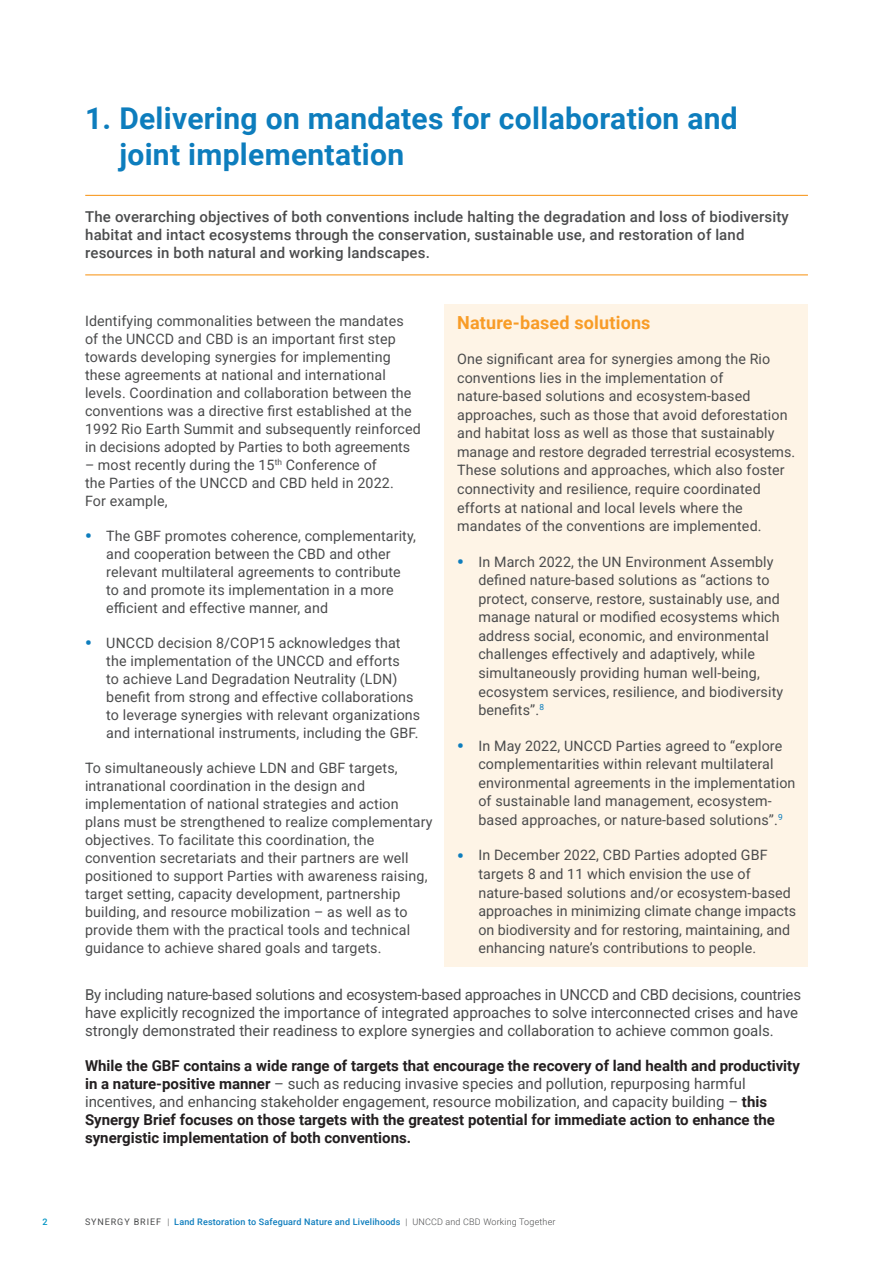
<style>
.page{position:relative;width:893px;height:1263px;background:#fff}
.page>*{position:absolute;margin:0;border:0;box-sizing:border-box;transform-origin:0 0}
.t1{font:700 30px/36px "Roboto";letter-spacing:.01em;color:#0d7dbd}
.t2{font:700 18px "Roboto";letter-spacing:.01em;color:#f89c27}
.t3{font:700 15px/18px "Roboto";color:#231f20}
.t4{font:15px/18px "Roboto";color:#4b4c4d}
.t5{font:500 15px/18px "Roboto";letter-spacing:.01em;color:#4b4c4d}
.t6{font:14.25px/18px "Roboto";letter-spacing:.01em;color:#4b4c4d}
.t7{font:500 9px "Roboto";letter-spacing:.02em;color:#0d7dbd}
.t8{font:500 9px "Roboto";color:#0094c3}
.s1{font-weight:900;font-size:18px;color:#0d7dbd}
.s2{font-weight:400;color:#4b4c4d}
.s3{font-weight:300;color:#4b4c4d}
</style>
<div class="page">
<div style="left:444px;top:305px;width:364px;height:662px;background:#fef4e6"></div>
<hr style="left:85px;top:195px;width:723px;height:1px;background:#f89c27">
<hr style="left:85px;top:274px;width:723px;height:1px;background:#f89c27">
<h1 class="t1" style="left:119px;top:99px;width:620px;text-indent:-34px">1. Delivering on mandates for collaboration and joint implementation</h1>
<p class="t5" style="left:85px;top:207px;width:705px">The overarching objectives of both conventions include halting the degradation and loss of biodiversity habitat and intact ecosystems through the conservation, sustainable use, and restoration of land resources in both natural and working landscapes.</p>
<p class="t6" style="left:85px;top:311px;width:337px">Identifying commonalities between the mandates<br>of the UNCCD and CBD is an important first step towards developing synergies for implementing these agreements at national and international levels. Coordination and collaboration between the conventions was a directive first established at the 1992 Rio Earth Summit and subsequently reinforced in decisions adopted by Parties to both agreements</p>
<p class="t6" style="left:85px;top:455px;width:310px">– most recently during the 15<sup>th</sup> Conference of the Parties of the UNCCD and CBD held in 2022.<br>For example,</p>
<p class="t6" style="left:106px;top:526px;width:311px;text-indent:-21px"><span class="s1">•</span> The GBF promotes coherence, complementarity, and cooperation between the CBD and other relevant multilateral agreements to contribute to and promote its implementation in a more efficient and effective manner, and</p>
<p class="t6" style="left:106px;top:633px;width:316px;text-indent:-21px"><span class="s1">•</span> UNCCD decision 8/COP15 acknowledges that the implementation of the UNCCD and efforts<br>to achieve Land Degradation Neutrality (LDN) benefit from strong and effective collaborations to leverage synergies with relevant organizations and international instruments, including the GBF.</p>
<p class="t6" style="left:85px;top:758px;width:349px">To simultaneously achieve LDN and GBF targets, intranational coordination in the design and implementation of national strategies and action plans must be strengthened to realize complementary objectives. To facilitate this coordination, the convention secretariats and their partners are well positioned to support Parties with awareness raising, target setting, capacity development, partnership building, and resource mobilization – as well as to provide them with the practical tools and technical guidance to achieve shared goals and targets.</p>
<p class="t2" style="left:457px;top:310px;width:195px">Nature-based solutions</p>
<p class="t6" style="left:457px;top:349px;width:340px;line-height:18.6px">One significant area for synergies among the Rio conventions lies in the implementation of nature-based solutions and ecosystem-based approaches, such as those that avoid deforestation and habitat loss as well as those that sustainably manage and restore degraded terrestrial ecosystems.<br>These solutions and approaches, which also foster connectivity and resilience, require coordinated efforts at national and local levels where the mandates of the conventions are implemented.</p>
<p class="t6" style="left:478px;top:552px;width:306px;line-height:18.6px;text-indent:-21px"><span class="s1">•</span> In March 2022, the UN Environment Assembly defined nature-based solutions as “actions to protect, conserve, restore, sustainably use, and manage natural or modified ecosystems which address social, economic, and environmental challenges effectively and adaptively, while simultaneously providing human well-being, ecosystem services, resilience, and biodiversity benefits”.<sup>8</sup></p>
<p class="t6" style="left:478px;top:736px;width:319px;line-height:18.6px;text-indent:-21px"><span class="s1">•</span> In May 2022, UNCCD Parties agreed to “explore complementarities within relevant multilateral environmental agreements in the implementation of sustainable land management, ecosystem&shy;based approaches, or nature-based solutions”.<sup>9</sup></p>
<p class="t6" style="left:478px;top:845px;width:319px;line-height:18.6px;text-indent:-21px"><span class="s1">•</span> In December 2022, CBD Parties adopted GBF targets 8 and 11 which envision the use of nature-based solutions and/or ecosystem-based approaches in minimizing climate change impacts on biodiversity and for restoring, maintaining, and enhancing nature’s contributions to people.</p>
<p class="t4" style="left:85px;top:985px;width:717px">By including nature-based solutions and ecosystem-based approaches in UNCCD and CBD decisions, countries have explicitly recognized the importance of integrated approaches to solve interconnected crises and have strongly demonstrated their readiness to explore synergies and collaboration to achieve common goals.</p>
<p class="t3" style="left:85px;top:1056px;width:716px">While the GBF contains a wide range of targets that encourage the recovery of land health and productivity in a nature-positive manner <span class="s2">– such as reducing invasive species and pollution, repurposing harmful incentives, and enhancing stakeholder engagement, resource mobilization, and capacity building –</span> this Synergy Brief focuses on those targets with the greatest potential for immediate action to enhance the synergistic implementation of both conventions.</p>
<p class="t8" style="left:43px;top:1216px;width:7px">2</p>
<p class="t7" style="left:85px;top:1215px;width:472px"><span class="s2">SYNERGY BRIEF</span> <span class="s3">|</span> Land Restoration to Safeguard Nature and Livelihoods <span class="s3">| UNCCD and CBD Working Together</span></p>
</div>
